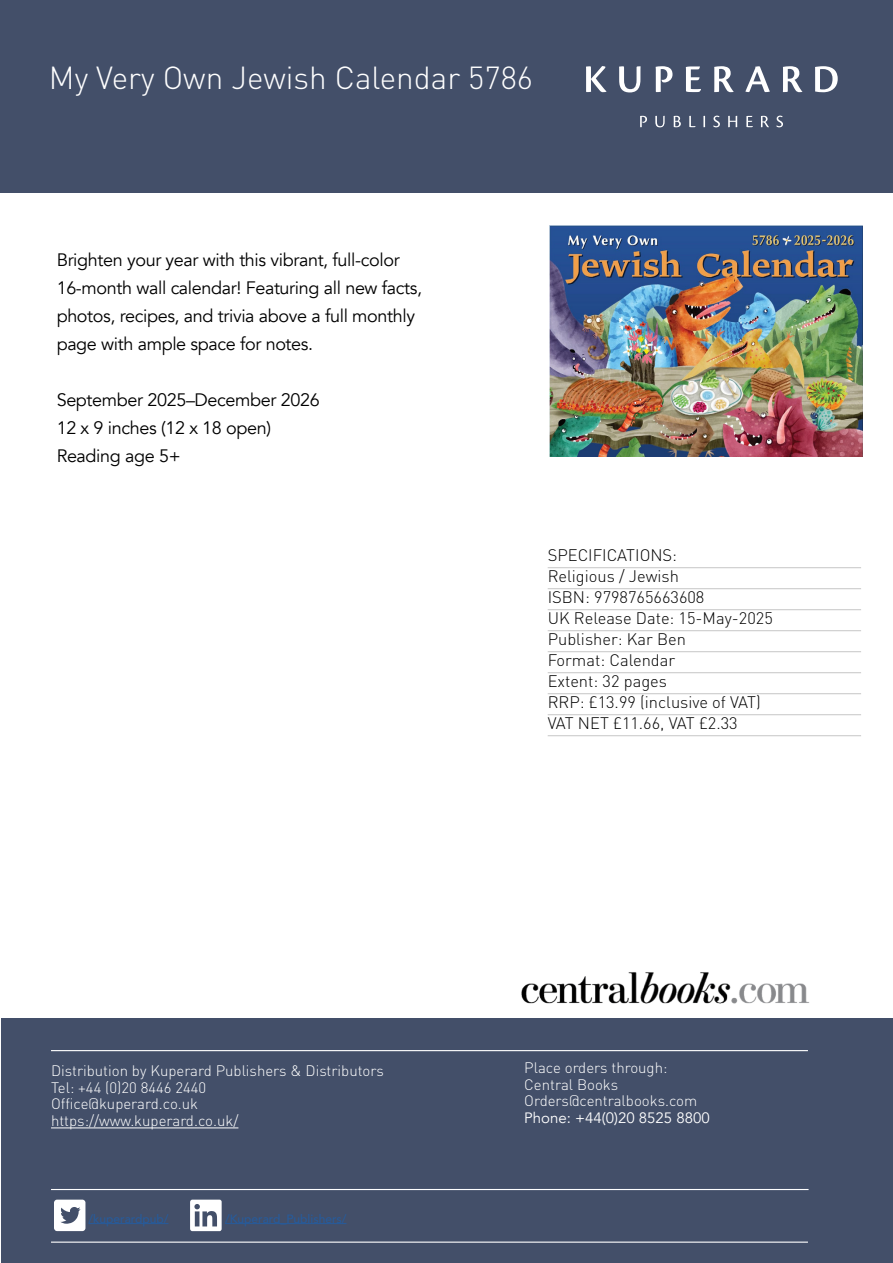
<style>
.page{position:relative;width:893px;height:1263px;background:#fff}
.page>*{position:absolute;margin:0;border:0;box-sizing:border-box;transform-origin:0 0}
.t1{font:300 31.5px "DIN";color:#fff}
.t2{font:18px/28px "Avenir";letter-spacing:-.02em;color:#000}
.t3{font:300 16.5px/21px "DIN";color:#000}
.t4{font:300 15px/16.5px "DIN";color:#fff}
.t5{font:15px "Avenir";color:#fff}
.t6{font:500 12px "Avenir";color:#275b9b}
</style>
<div class="page">
<div style="left:0;top:0;width:893px;height:193px;background:#434f69"></div>
<div style="left:1px;top:1019px;width:891px;height:244px;background:#434f69"></div>
<hr style="left:51px;top:1127px;width:187px;height:1px;background:#fff">
<svg style="left:54px;top:1199px;width:31px;height:32px"></svg>
<hr style="left:89px;top:1223px;width:79px;height:1px;background:#275b9b">
<hr style="left:225px;top:1223px;width:121px;height:1px;background:#275b9b">
<hr style="left:51px;top:1050px;width:757px;height:1px;background:#fff">
<hr style="left:51px;top:1189px;width:758px;height:1px;background:#fff">
<hr style="left:51px;top:1241px;width:757px;height:2px;background:#fff">
<svg style="left:190px;top:1199px;width:32px;height:32px"></svg>
<svg style="left:640px;top:116px;width:143px;height:11px"></svg>
<svg style="left:586px;top:66px;width:252px;height:26px"></svg>
<img style="left:521px;top:972px;width:289px;height:32px">
<hr style="left:548px;top:567px;width:313px;height:1px;background:#c6c6c6">
<hr style="left:548px;top:588px;width:313px;height:1px;background:#c6c6c6">
<hr style="left:548px;top:609px;width:313px;height:1px;background:#c6c6c6">
<hr style="left:548px;top:630px;width:313px;height:1px;background:#c6c6c6">
<hr style="left:548px;top:651px;width:313px;height:1px;background:#c6c6c6">
<hr style="left:548px;top:672px;width:313px;height:1px;background:#c6c6c6">
<hr style="left:548px;top:693px;width:313px;height:1px;background:#c6c6c6">
<hr style="left:548px;top:714px;width:313px;height:1px;background:#c6c6c6">
<hr style="left:548px;top:735px;width:313px;height:1px;background:#c6c6c6">
<img style="left:550px;top:225px;width:313px;height:231px">
<h1 class="t1" style="left:49px;top:58px;width:486px">My Very Own Jewish Calendar 5786</h1>
<p class="t2" style="left:57px;top:246px;width:367px">Brighten your year with this vibrant, full-color 16-month wall calendar! Featuring all new facts, photos, recipes, and trivia above a full monthly page with ample space for notes.</p>
<p class="t2" style="left:57px;top:386px;width:265px">September 2025–December 2026<br>12 x 9 inches (12 x 18 open)<br>Reading age 5+</p>
<p class="t3" style="left:548px;top:544px;width:227px">SPECIFICATIONS:<br>Religious / Jewish<br>ISBN: 9798765663608<br>UK Release Date: 15-May-2025<br>Publisher: Kar Ben<br>Format: Calendar<br>Extent: 32 pages<br>RRP: £13.99 (inclusive of VAT)<br>VAT NET £11.66, VAT £2.33</p>
<p class="t4" style="left:51px;top:1062px;width:334px">Distribution by Kuperard Publishers &amp; Distributors Tel: +44 (0)20 8446 2440<br>Office@kuperard.co.uk https://www.kuperard.co.uk/</p>
<p class="t4" style="left:524px;top:1059px;width:174px">Place orders through:<br>Central Books<br>Orders@centralbooks.com</p>
<p class="t5" style="left:524px;top:1108px;width:187px">Phone: +44(0)20 8525 8800</p>
<p class="t6" style="left:89px;top:1208px;width:81px">/kuperardpub/</p>
<p class="t6" style="left:225px;top:1208px;width:123px">/Kuperard_Publishers/</p>
</div>
